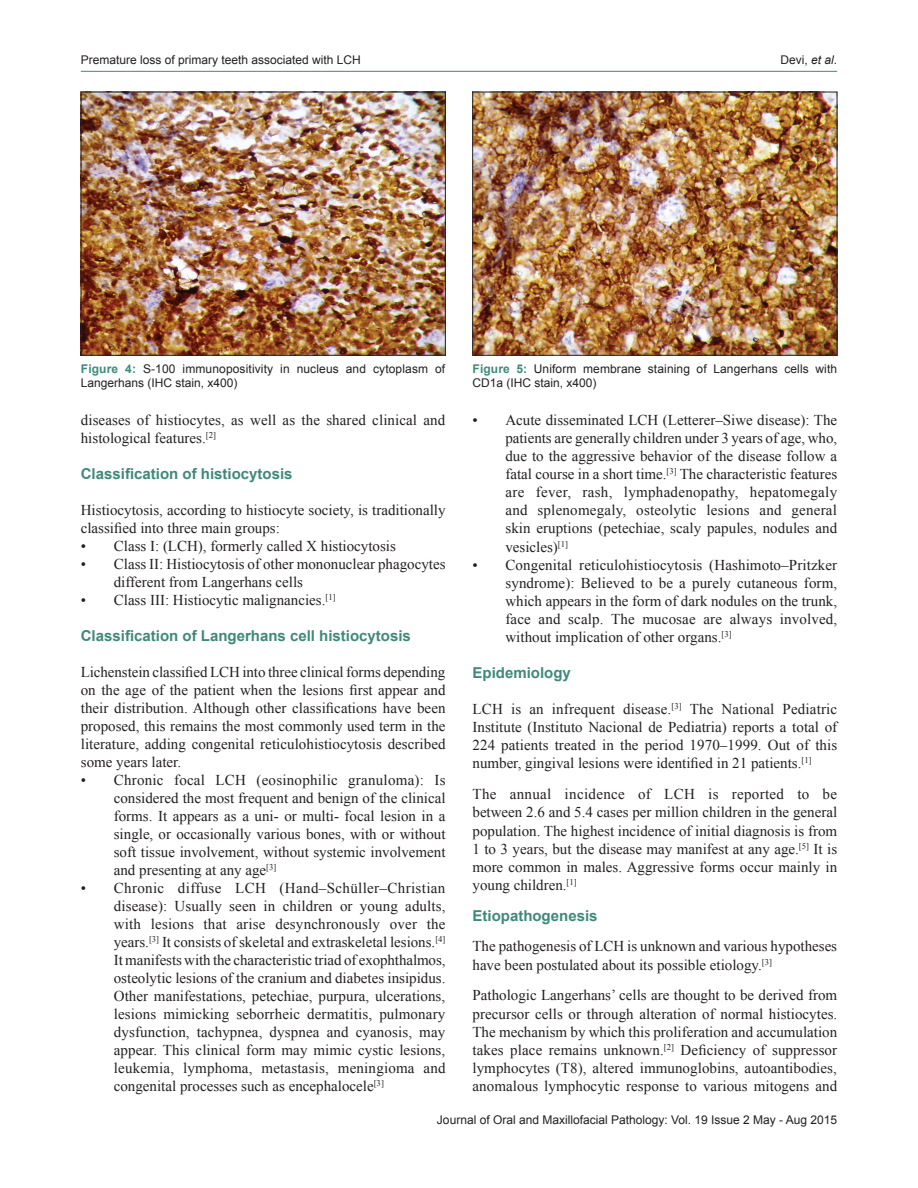
<style>
.page{position:relative;width:918px;height:1188px;background:#fff}
.page>*{position:absolute;margin:0;border:0;box-sizing:border-box;transform-origin:0 0}
.L{font:15px/18px "Times New Roman";color:#231f20;text-align:justify}
.TX{font:15px/18.1px "Times New Roman";color:#231f20;text-align:justify}
.TX_A{font:15px/18px "Times New Roman";color:#231f20}
.LL{font:15px/18.1px "Times New Roman";color:#231f20;text-align:justify}
.t1{font:700 15px "Arial";color:#3f897a}
.FGC{font:12px/14.4px "Arial";color:#231f20}
.s1{font-style:italic}
.s2{font-weight:700;color:#3f897a}
</style>
<div class="page">
<hr style="left:81px;top:71px;width:756px;height:1px;background:#3f897a">
<img style="left:83px;top:94px;width:361px;height:259px">
<div style="left:81px;top:92px;width:365px;height:263px;border:1px solid #231f20"></div>
<img style="left:474px;top:94px;width:361px;height:259px">
<div style="left:472px;top:92px;width:365px;height:263px;border:1px solid #231f20"></div>
<p class="FGC" style="left:81px;top:53px;width:282px">Premature loss of primary teeth associated with LCH</p>
<p class="FGC" style="left:780px;top:53px;width:58px">Devi, <span class="s1">et al</span>.</p>
<p class="FGC" style="left:81px;top:362px;width:366px"><span class="s2">Figure 4:</span> S‑100 immunopositivity in nucleus and cytoplasm of<br>Langerhans (IHC stain, x400)</p>
<p class="FGC" style="left:473px;top:362px;width:366px"><span class="s2">Figure 5:</span> Uniform membrane staining of Langerhans cells with<br>CD1a (IHC stain, x400)</p>
<p class="TX" style="left:81px;top:410px;width:366px">diseases of histiocytes, as well as the shared clinical and histological features.<sup>[2]</sup></p>
<h2 class="t1" style="left:81px;top:464px;width:213px">Classification of histiocytosis</h2>
<p class="TX_A" style="left:81px;top:500px;width:366px">Histiocytosis, according to histiocyte society, is traditionally classified into three main groups:</p>
<p class="L" style="left:81px;top:536px;width:317px">• Class I: (LCH), formerly called X histiocytosis</p>
<p class="L" style="left:114px;top:554px;width:333px;text-indent:-33px">• Class II: Histiocytosis of other mononuclear phagocytes different from Langerhans cells</p>
<p class="LL" style="left:81px;top:590px;width:256px">• Class III: Histiocytic malignancies.<sup>[1]</sup></p>
<h2 class="t1" style="left:81px;top:626px;width:332px">Classification of Langerhans cell histiocytosis</h2>
<p class="TX_A" style="left:81px;top:662px;width:366px;text-align:justify">Lichenstein classified LCH into three clinical forms depending on the age of the patient when the lesions first appear and their distribution. Although other classifications have been proposed, this remains the most commonly used term in the literature, adding congenital reticulohistiocytosis described some years later.</p>
<p class="L" style="left:114px;top:770px;width:333px;text-indent:-33px">• Chronic focal LCH (eosinophilic granuloma): Is considered the most frequent and benign of the clinical forms. It appears as a uni‑ or multi‑ focal lesion in a single, or occasionally various bones, with or without soft tissue involvement, without systemic involvement and presenting at any age<sup>[3]</sup></p>
<p class="L" style="left:114px;top:878px;width:333px;text-indent:-33px">• Chronic diffuse LCH (Hand–Schüller–Christian disease): Usually seen in children or young adults, with lesions that arise desynchronously over the years.<sup>[3]</sup> It consists of skeletal and extraskeletal lesions.<sup>[4] </sup>It manifests with the characteristic triad of exophthalmos, osteolytic lesions of the cranium and diabetes insipidus.<br>Other manifestations, petechiae, purpura, ulcerations, lesions mimicking seborrheic dermatitis, pulmonary dysfunction, tachypnea, dyspnea and cyanosis, may appear. This clinical form may mimic cystic lesions, leukemia, lymphoma, metastasis, meningioma and congenital processes such as encephalocele<sup>[3]</sup></p>
<p class="L" style="left:505px;top:410px;width:333px;text-indent:-33px">• Acute disseminated LCH (Letterer–Siwe disease): The patients are generally children under 3 years of age, who, due to the aggressive behavior of the disease follow a fatal course in a short time.<sup>[3]</sup> The characteristic features are fever, rash, lymphadenopathy, hepatomegaly and splenomegaly, osteolytic lesions and general skin eruptions (petechiae, scaly papules, nodules and vesicles)<sup>[1]</sup></p>
<p class="LL" style="left:505px;top:555px;width:333px;text-indent:-33px">• Congenital reticulohistiocytosis (Hashimoto–Pritzker syndrome): Believed to be a purely cutaneous form, which appears in the form of dark nodules on the trunk, face and scalp. The mucosae are always involved, without implication of other organs.<sup>[3]</sup></p>
<h2 class="t1" style="left:472px;top:663px;width:100px">Epidemiology</h2>
<p class="TX" style="left:472px;top:700px;width:366px">LCH is an infrequent disease.<sup>[3]</sup> The National Pediatric Institute (Instituto Nacional de Pediatria) reports a total of 224 patients treated in the period 1970–1999. Out of this number, gingival lesions were identified in 21 patients.<sup>[1]</sup></p>
<p class="TX" style="left:472px;top:785px;width:366px">The annual incidence of LCH is reported to be between 2.6 and 5.4 cases per million children in the general population. The highest incidence of initial diagnosis is from 1 to 3 years, but the disease may manifest at any age.<sup>[5]</sup> It is more common in males. Aggressive forms occur mainly in young children.<sup>[1]</sup></p>
<h2 class="t1" style="left:472px;top:905px;width:127px">Etiopathogenesis</h2>
<p class="TX" style="left:472px;top:937px;width:366px">The pathogenesis of LCH is unknown and various hypotheses have been postulated about its possible etiology.<sup>[3]</sup></p>
<p class="TX" style="left:472px;top:986px;width:366px">Pathologic Langerhans’ cells are thought to be derived from precursor cells or through alteration of normal histiocytes.<br>The mechanism by which this proliferation and accumulation takes place remains unknown.<sup>[2]</sup> Deficiency of suppressor lymphocytes (T8), altered immunoglobins, autoantibodies, anomalous lymphocytic response to various mitogens and</p>
<p class="FGC" style="left:437px;top:1112px;width:402px">Journal of Oral and Maxillofacial Pathology: Vol. 19 Issue 2 May - Aug 2015</p>
</div>
